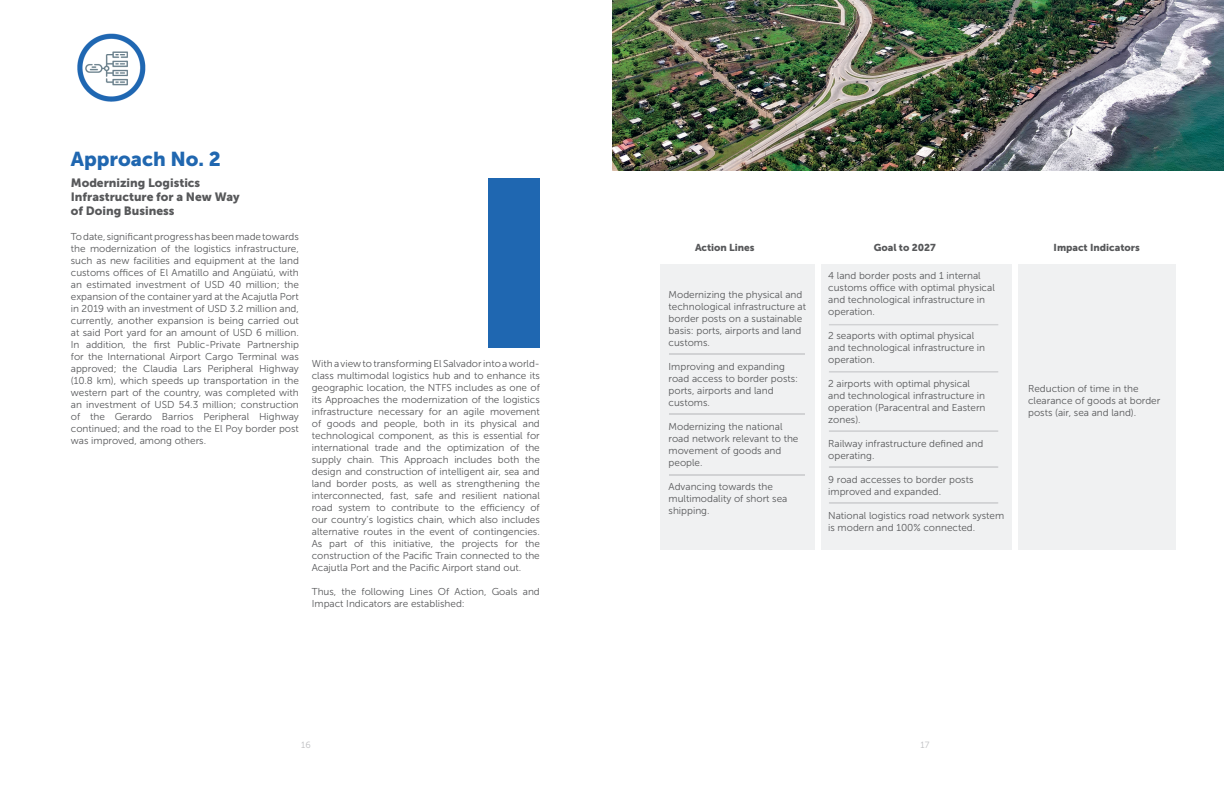
<style>
.page{position:relative;width:1224px;height:792px;background:#fff}
.page>*{position:absolute;margin:0;border:0;box-sizing:border-box;transform-origin:0 0}
.t1{font:20px "Museo Sans 900";color:#2067b0}
.t2{font:12px/14px "Museo Sans 900";color:#57585a}
.t3{font:10px/12px "Museo Sans 300";color:#57585a}
.t4{font:10px "Museo Sans 900";color:#57585a}
.t5{font:9px "Museo Sans 300";color:#bcbdc0}
</style>
<div class="page">
<div style="left:821px;top:264px;width:191px;height:286px;background:#f0f1f2"></div>
<div style="left:829px;top:324px;width:169px;height:1px;border:1px solid #d1d2d4"></div>
<div style="left:829px;top:371px;width:169px;height:2px;border:1px solid #d1d2d4"></div>
<div style="left:829px;top:430px;width:169px;height:2px;border:1px solid #d1d2d4"></div>
<div style="left:829px;top:466px;width:169px;height:2px;border:1px solid #d1d2d4"></div>
<div style="left:829px;top:502px;width:169px;height:2px;border:1px solid #d1d2d4"></div>
<div style="left:1018px;top:264px;width:158px;height:286px;background:#f0f1f2"></div>
<div style="left:660px;top:264px;width:154px;height:286px;background:#f0f1f2"></div>
<hr style="left:670px;top:413px;width:135px;height:2px;background:#d1d2d4">
<hr style="left:670px;top:474px;width:135px;height:1px;background:#d1d2d4">
<img style="left:612px;top:0;width:612px;height:171px">
<img style="left:77px;top:33px;width:69px;height:69px">
<div style="left:488px;top:178px;width:52px;height:169px;background:#1f67b1"></div>
<hr style="left:670px;top:353px;width:135px;height:2px;background:#d1d2d4">
<h1 class="t1" style="left:71px;top:148px;width:151px">Approach No. 2</h1>
<p class="t2" style="left:71px;top:176px;width:170px">Modernizing Logistics<br>Infrastructure for a New Way of Doing Business</p>
<p class="t3" style="left:71px;top:230px;width:230px;text-align:justify">To date, significant progress has been made towards the modernization of the logistics infrastructure, such as new facilities and equipment at the land customs offices of El Amatillo and Angüiatú, with an estimated investment of USD 40 million; the expansion of the container yard at the Acajutla Port in 2019 with an investment of USD 3.2 million and, currently, another expansion is being carried out at said Port yard for an amount of USD 6 million.<br>In addition, the first Public-Private Partnership for the International Airport Cargo Terminal was approved; the Claudia Lars Peripheral Highway (10.8 km), which speeds up transportation in the western part of the country, was completed with an investment of USD 54.3 million; construction of the Gerardo Barrios Peripheral Highway continued; and the road to the El Poy border post was improved, among others.</p>
<p class="t3" style="left:312px;top:358px;width:230px;text-align:justify">With a view to transforming El Salvador into a world&shy;class multimodal logistics hub and to enhance its geographic location, the NTFS includes as one of its Approaches the modernization of the logistics infrastructure necessary for an agile movement of goods and people, both in its physical and technological component, as this is essential for international trade and the optimization of the supply chain. This Approach includes both the design and construction of intelligent air, sea and land border posts, as well as strengthening the interconnected, fast, safe and resilient national road system to contribute to the efficiency of our country’s logistics chain, which also includes alternative routes in the event of contingencies.<br>As part of this initiative, the projects for the construction of the Pacific Train connected to the Acajutla Port and the Pacific Airport stand out.</p>
<p class="t3" style="left:312px;top:586px;width:230px">Thus, the following Lines Of Action, Goals and<br>Impact Indicators are established:</p>
<p class="t4" style="left:695px;top:241px;width:61px">Action Lines</p>
<p class="t4" style="left:874px;top:241px;width:64px">Goal to 2027</p>
<p class="t4" style="left:1054px;top:241px;width:88px">Impact Indicators</p>
<p class="t3" style="left:669px;top:289px;width:139px">Modernizing the physical and technological infrastructure at border posts on a sustainable basis: ports, airports and land customs.</p>
<p class="t3" style="left:669px;top:361px;width:131px">Improving and expanding road access to border posts: ports, airports and land customs.</p>
<p class="t3" style="left:669px;top:421px;width:131px">Modernizing the national road network relevant to the movement of goods and people.</p>
<p class="t3" style="left:669px;top:481px;width:120px">Advancing towards the multimodality of short sea shipping.</p>
<p class="t3" style="left:828px;top:270px;width:168px">4 land border posts and 1 internal customs office with optimal physical and technological infrastructure in operation.</p>
<p class="t3" style="left:828px;top:330px;width:158px">2 seaports with optimal physical and technological infrastructure in operation.</p>
<p class="t3" style="left:828px;top:378px;width:159px">2 airports with optimal physical and technological infrastructure in operation (Paracentral and Eastern zones).</p>
<p class="t3" style="left:828px;top:438px;width:156px">Railway infrastructure defined and operating.</p>
<p class="t3" style="left:828px;top:474px;width:147px">9 road accesses to border posts improved and expanded.</p>
<p class="t3" style="left:828px;top:510px;width:178px">National logistics road network system is modern and 100% connected.</p>
<p class="t3" style="left:1028px;top:383px;width:134px">Reduction of time in the clearance of goods at border posts (air, sea and land).</p>
<p class="t5" style="left:301px;top:740px;width:11px">16</p>
<p class="t5" style="left:921px;top:740px;width:10px">17</p>
</div>
